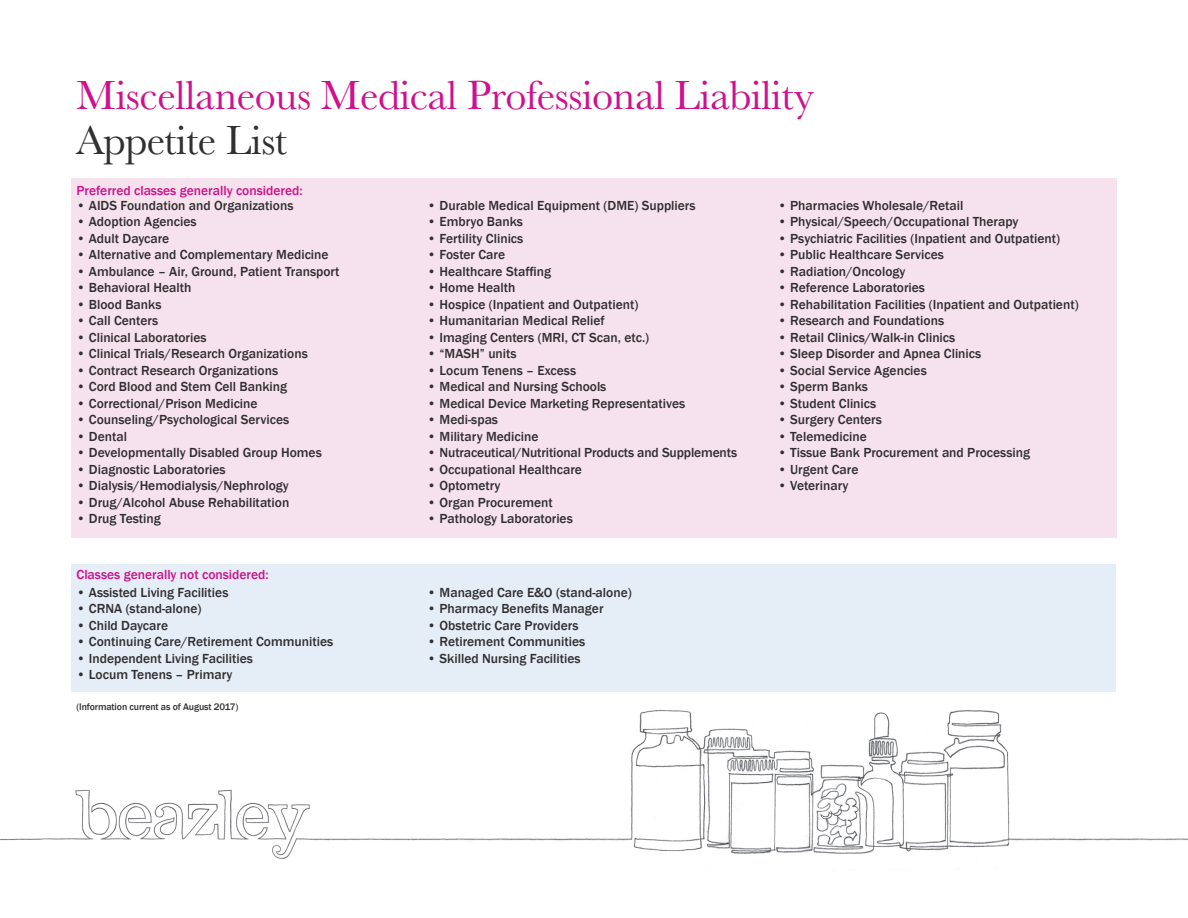
<style>
.page{position:relative;width:1188px;height:918px;background:#fff}
.page>*{position:absolute;margin:0;border:0;box-sizing:border-box;transform-origin:0 0}
.t1{font:42px/45px "Baskerville URW";letter-spacing:-.01em;color:#ce118c}
.Body{font:500 13.5px "Franklin Gothic";color:#312f30}
.Body-2{font:500 13.5px "Franklin Gothic";color:#ce118c}
.Body-3{font:500 9.75px "Franklin Gothic";letter-spacing:-.01em;color:#312f30}
.s1{color:#312f30}
.s2{font-weight:600}
</style>
<div class="page">
<div style="left:71px;top:179px;width:1045px;height:359px;background:#f6e2ed"></div>
<div style="left:71px;top:564px;width:1044px;height:128px;background:#e5edf7"></div>
<img style="left:0;top:710px;width:1188px;height:159px">
<p class="t1" style="left:77px;top:73px;width:739px">Miscellaneous Medical Professional Liability<br><span class="s1">Appetite List</span></p>
<p class="Body-2" style="left:77px;top:182px;width:228px">Preferred classes generally considered:</p>
<p class="Body" style="left:77px;top:197px;width:218px"><span class="s2">•</span> AIDS Foundation and Organizations</p>
<p class="Body" style="left:77px;top:213px;width:122px"><span class="s2">•</span> Adoption Agencies</p>
<p class="Body" style="left:77px;top:230px;width:94px"><span class="s2">•</span> Adult Daycare</p>
<p class="Body" style="left:77px;top:246px;width:254px"><span class="s2">•</span> Alternative and Complementary Medicine</p>
<p class="Body" style="left:77px;top:263px;width:265px"><span class="s2">•</span> Ambulance – Air, Ground, Patient Transport</p>
<p class="Body" style="left:77px;top:279px;width:117px"><span class="s2">•</span> Behavioral Health</p>
<p class="Body" style="left:77px;top:296px;width:86px"><span class="s2">•</span> Blood Banks</p>
<p class="Body" style="left:77px;top:312px;width:83px"><span class="s2">•</span> Call Centers</p>
<p class="Body" style="left:77px;top:329px;width:132px"><span class="s2">•</span> Clinical Laboratories</p>
<p class="Body" style="left:77px;top:345px;width:233px"><span class="s2">•</span> Clinical Trials/Research Organizations</p>
<p class="Body" style="left:77px;top:362px;width:203px"><span class="s2">•</span> Contract Research Organizations</p>
<p class="Body" style="left:77px;top:378px;width:212px"><span class="s2">•</span> Cord Blood and Stem Cell Banking</p>
<p class="Body" style="left:77px;top:395px;width:183px"><span class="s2">•</span> Correctional/Prison Medicine</p>
<p class="Body" style="left:77px;top:411px;width:214px"><span class="s2">•</span> Counseling/Psychological Services</p>
<p class="Body" style="left:77px;top:428px;width:52px"><span class="s2">•</span> Dental</p>
<p class="Body" style="left:77px;top:444px;width:247px"><span class="s2">•</span> Developmentally Disabled Group Homes</p>
<p class="Body" style="left:77px;top:461px;width:151px"><span class="s2">•</span> Diagnostic Laboratories</p>
<p class="Body" style="left:77px;top:477px;width:214px"><span class="s2">•</span> Dialysis/Hemodialysis/Nephrology</p>
<p class="Body" style="left:77px;top:494px;width:214px"><span class="s2">•</span> Drug/Alcohol Abuse Rehabilitation</p>
<p class="Body" style="left:77px;top:510px;width:86px"><span class="s2">•</span> Drug Testing</p>
<p class="Body" style="left:427px;top:197px;width:270px"><span class="s2">•</span> Durable Medical Equipment (DME) Suppliers</p>
<p class="Body" style="left:427px;top:213px;width:97px"><span class="s2">•</span> Embryo Banks</p>
<p class="Body" style="left:427px;top:230px;width:98px"><span class="s2">•</span> Fertility Clinics</p>
<p class="Body" style="left:427px;top:246px;width:79px"><span class="s2">•</span> Foster Care</p>
<p class="Body" style="left:427px;top:263px;width:126px"><span class="s2">•</span> Healthcare Staffing</p>
<p class="Body" style="left:427px;top:279px;width:90px"><span class="s2">•</span> Home Health</p>
<p class="Body" style="left:427px;top:296px;width:213px"><span class="s2">•</span> Hospice (Inpatient and Outpatient)</p>
<p class="Body" style="left:427px;top:312px;width:179px"><span class="s2">•</span> Humanitarian Medical Relief</p>
<p class="Body" style="left:427px;top:329px;width:224px"><span class="s2">•</span> Imaging Centers (MRI, CT Scan, etc.)</p>
<p class="Body" style="left:427px;top:345px;width:91px"><span class="s2">•</span> “MASH” units</p>
<p class="Body" style="left:427px;top:362px;width:150px"><span class="s2">•</span> Locum Tenens – Excess</p>
<p class="Body" style="left:427px;top:378px;width:181px"><span class="s2">•</span> Medical and Nursing Schools</p>
<p class="Body" style="left:427px;top:395px;width:260px"><span class="s2">•</span> Medical Device Marketing Representatives</p>
<p class="Body" style="left:427px;top:411px;width:72px"><span class="s2">•</span> Medi-spas</p>
<p class="Body" style="left:427px;top:428px;width:113px"><span class="s2">•</span> Military Medicine</p>
<p class="Body" style="left:427px;top:444px;width:312px"><span class="s2">•</span> Nutraceutical/Nutritional Products and Supplements</p>
<p class="Body" style="left:427px;top:461px;width:156px"><span class="s2">•</span> Occupational Healthcare</p>
<p class="Body" style="left:427px;top:477px;width:75px"><span class="s2">•</span> Optometry</p>
<p class="Body" style="left:427px;top:494px;width:127px"><span class="s2">•</span> Organ Procurement</p>
<p class="Body" style="left:427px;top:510px;width:147px"><span class="s2">•</span> Pathology Laboratories</p>
<p class="Body" style="left:778px;top:197px;width:187px"><span class="s2">•</span> Pharmacies Wholesale/Retail</p>
<p class="Body" style="left:778px;top:213px;width:242px"><span class="s2">•</span> Physical/Speech/Occupational Therapy</p>
<p class="Body" style="left:778px;top:230px;width:284px"><span class="s2">•</span> Psychiatric Facilities (Inpatient and Outpatient)</p>
<p class="Body" style="left:778px;top:246px;width:168px"><span class="s2">•</span> Public Healthcare Services</p>
<p class="Body" style="left:778px;top:263px;width:129px"><span class="s2">•</span> Radiation/Oncology</p>
<p class="Body" style="left:778px;top:279px;width:149px"><span class="s2">•</span> Reference Laboratories</p>
<p class="Body" style="left:778px;top:296px;width:302px"><span class="s2">•</span> Rehabilitation Facilities (Inpatient and Outpatient)</p>
<p class="Body" style="left:778px;top:312px;width:168px"><span class="s2">•</span> Research and Foundations</p>
<p class="Body" style="left:778px;top:329px;width:179px"><span class="s2">•</span> Retail Clinics/Walk-in Clinics</p>
<p class="Body" style="left:778px;top:345px;width:205px"><span class="s2">•</span> Sleep Disorder and Apnea Clinics</p>
<p class="Body" style="left:778px;top:362px;width:151px"><span class="s2">•</span> Social Service Agencies</p>
<p class="Body" style="left:778px;top:378px;width:92px"><span class="s2">•</span> Sperm Banks</p>
<p class="Body" style="left:778px;top:395px;width:100px"><span class="s2">•</span> Student Clinics</p>
<p class="Body" style="left:778px;top:411px;width:106px"><span class="s2">•</span> Surgery Centers</p>
<p class="Body" style="left:778px;top:428px;width:91px"><span class="s2">•</span> Telemedicine</p>
<p class="Body" style="left:778px;top:444px;width:254px"><span class="s2">•</span> Tissue Bank Procurement and Processing</p>
<p class="Body" style="left:778px;top:461px;width:82px"><span class="s2">•</span> Urgent Care</p>
<p class="Body" style="left:778px;top:477px;width:72px"><span class="s2">•</span> Veterinary</p>
<p class="Body-2" style="left:77px;top:567px;width:194px">Classes generally not considered:</p>
<p class="Body" style="left:77px;top:584px;width:153px"><span class="s2">•</span> Assisted Living Facilities</p>
<p class="Body" style="left:77px;top:601px;width:126px"><span class="s2">•</span> CRNA (stand-alone)</p>
<p class="Body" style="left:77px;top:617px;width:93px"><span class="s2">•</span> Child Daycare</p>
<p class="Body" style="left:77px;top:634px;width:258px"><span class="s2">•</span> Continuing Care/Retirement Communities</p>
<p class="Body" style="left:77px;top:650px;width:178px"><span class="s2">•</span> Independent Living Facilities</p>
<p class="Body" style="left:77px;top:667px;width:157px"><span class="s2">•</span> Locum Tenens – Primary</p>
<p class="Body-3" style="left:77px;top:701px;width:163px">(Information current as of August 2017)</p>
<p class="Body" style="left:427px;top:584px;width:206px"><span class="s2">•</span> Managed Care E&amp;O (stand-alone)</p>
<p class="Body" style="left:427px;top:601px;width:178px"><span class="s2">•</span> Pharmacy Benefits Manager</p>
<p class="Body" style="left:427px;top:617px;width:153px"><span class="s2">•</span> Obstetric Care Providers</p>
<p class="Body" style="left:427px;top:634px;width:160px"><span class="s2">•</span> Retirement Communities</p>
<p class="Body" style="left:427px;top:650px;width:155px"><span class="s2">•</span> Skilled Nursing Facilities</p>
</div>
